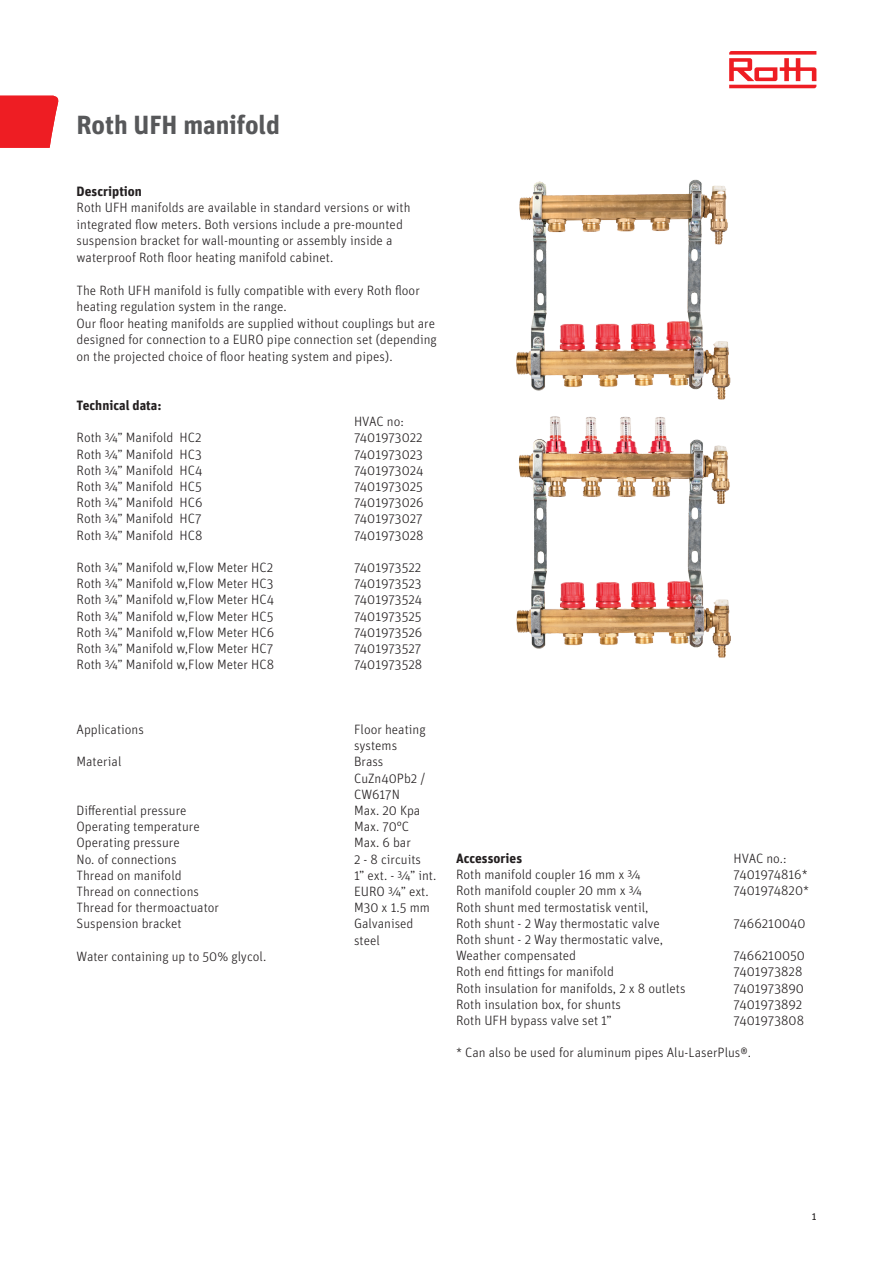
<style>
.page{position:relative;width:893px;height:1263px;background:#fff}
.page>*{position:absolute;margin:0;border:0;box-sizing:border-box;transform-origin:0 0}
.t1{font:700 26.25px "Unit OT";letter-spacing:-.005em;color:#57585a}
.t2{font:300 13.5px/16.2px "Unit OT";color:#231f20}
.t3{font:700 13.5px "Unit OT";color:#231f20}
.t4{font:10.5px "Unit OT";color:#231f20}
</style>
<div class="page">
<svg style="left:729px;top:51px;width:87px;height:37px"></svg>
<svg style="left:0;top:96px;width:59px;height:52px"></svg>
<img style="left:516px;top:416px;width:215px;height:242px">
<img style="left:516px;top:179px;width:215px;height:221px">
<p class="t1" style="left:77px;top:107px;width:205px">Roth UFH manifold</p>
<p class="t3" style="left:77px;top:182px;width:67px">Description</p>
<p class="t2" style="left:77px;top:199px;width:336px">Roth UFH manifolds are available in standard versions or with integrated flow meters. Both versions include a pre-mounted</p>
<p class="t2" style="left:77px;top:232px;width:317px">suspension bracket for wall-mounting or assembly inside a</p>
<p class="t2" style="left:77px;top:249px;width:258px">waterproof Roth floor heating manifold cabinet.</p>
<p class="t2" style="left:77px;top:282px;width:345px">The Roth UFH manifold is fully compatible with every Roth floor heating regulation system in the range.</p>
<p class="t2" style="left:77px;top:315px;width:362px">Our floor heating manifolds are supplied without couplings but are designed for connection to a EURO pipe connection set (depending on the projected choice of floor heating system and pipes).</p>
<p class="t3" style="left:77px;top:396px;width:87px">Technical data:</p>
<p class="t2" style="left:354px;top:413px;width:51px">HVAC no:</p>
<p class="t2" style="left:77px;top:430px;width:126px">Roth ¾” Manifold HC2</p>
<p class="t2" style="left:354px;top:430px;width:70px">7401973022</p>
<p class="t2" style="left:77px;top:446px;width:127px">Roth ¾” Manifold HC3</p>
<p class="t2" style="left:354px;top:446px;width:70px">7401973023</p>
<p class="t2" style="left:77px;top:462px;width:127px">Roth ¾” Manifold HC4</p>
<p class="t2" style="left:354px;top:462px;width:71px">7401973024</p>
<p class="t2" style="left:77px;top:478px;width:127px">Roth ¾” Manifold HC5</p>
<p class="t2" style="left:354px;top:478px;width:70px">7401973025</p>
<p class="t2" style="left:77px;top:494px;width:128px">Roth ¾” Manifold HC6</p>
<p class="t2" style="left:354px;top:494px;width:71px">7401973026</p>
<p class="t2" style="left:77px;top:511px;width:127px">Roth ¾” Manifold HC7</p>
<p class="t2" style="left:354px;top:511px;width:70px">7401973027</p>
<p class="t2" style="left:77px;top:527px;width:127px">Roth ¾” Manifold HC8</p>
<p class="t2" style="left:354px;top:527px;width:71px">7401973028</p>
<p class="t2" style="left:77px;top:559px;width:198px">Roth ¾” Manifold w,Flow Meter HC2</p>
<p class="t2" style="left:354px;top:559px;width:69px">7401973522</p>
<p class="t2" style="left:77px;top:575px;width:198px">Roth ¾” Manifold w,Flow Meter HC3</p>
<p class="t2" style="left:354px;top:575px;width:69px">7401973523</p>
<p class="t2" style="left:77px;top:592px;width:199px">Roth ¾” Manifold w,Flow Meter HC4</p>
<p class="t2" style="left:354px;top:592px;width:70px">7401973524</p>
<p class="t2" style="left:77px;top:608px;width:198px">Roth ¾” Manifold w,Flow Meter HC5</p>
<p class="t2" style="left:354px;top:608px;width:69px">7401973525</p>
<p class="t2" style="left:77px;top:624px;width:199px">Roth ¾” Manifold w,Flow Meter HC6</p>
<p class="t2" style="left:354px;top:624px;width:70px">7401973526</p>
<p class="t2" style="left:77px;top:640px;width:198px">Roth ¾” Manifold w,Flow Meter HC7</p>
<p class="t2" style="left:354px;top:640px;width:69px">7401973527</p>
<p class="t2" style="left:77px;top:656px;width:199px">Roth ¾” Manifold w,Flow Meter HC8</p>
<p class="t2" style="left:354px;top:656px;width:70px">7401973528</p>
<p class="t2" style="left:77px;top:721px;width:69px">Applications</p>
<p class="t2" style="left:354px;top:721px;width:73px">Floor heating systems</p>
<p class="t2" style="left:77px;top:754px;width:46px">Material</p>
<p class="t2" style="left:354px;top:754px;width:73px">Brass<br>CuZn40Pb2 /<br>CW617N</p>
<p class="t2" style="left:77px;top:802px;width:112px">Differential pressure</p>
<p class="t2" style="left:354px;top:802px;width:68px">Max. 20 Kpa</p>
<p class="t2" style="left:77px;top:818px;width:125px">Operating temperature</p>
<p class="t2" style="left:354px;top:818px;width:56px">Max. 70°C</p>
<p class="t2" style="left:77px;top:835px;width:105px">Operating pressure</p>
<p class="t2" style="left:354px;top:835px;width:58px">Max. 6 bar</p>
<p class="t2" style="left:77px;top:851px;width:102px">No. of connections</p>
<p class="t2" style="left:354px;top:851px;width:69px">2 - 8 circuits</p>
<p class="t2" style="left:77px;top:867px;width:107px">Thread on manifold</p>
<p class="t2" style="left:354px;top:867px;width:84px">1” ext. - ¾” int.</p>
<p class="t2" style="left:77px;top:883px;width:124px">Thread on connections</p>
<p class="t2" style="left:354px;top:883px;width:76px">EURO ¾” ext.</p>
<p class="t2" style="left:77px;top:899px;width:144px">Thread for thermoactuator</p>
<p class="t2" style="left:354px;top:899px;width:77px">M30 x 1.5 mm</p>
<p class="t2" style="left:77px;top:916px;width:107px">Suspension bracket</p>
<p class="t2" style="left:354px;top:916px;width:61px">Galvanised steel</p>
<p class="t2" style="left:77px;top:948px;width:191px">Water containing up to 50% glycol.</p>
<p class="t3" style="left:456px;top:849px;width:68px">Accessories</p>
<p class="t2" style="left:734px;top:850px;width:54px">HVAC no.:</p>
<p class="t2" style="left:456px;top:866px;width:186px">Roth manifold coupler 16 mm x ¾</p>
<p class="t2" style="left:734px;top:866px;width:76px">7401974816*</p>
<p class="t2" style="left:456px;top:883px;width:187px">Roth manifold coupler 20 mm x ¾</p>
<p class="t2" style="left:734px;top:883px;width:77px">7401974820*</p>
<p class="t2" style="left:456px;top:899px;width:205px">Roth shunt med termostatisk ventil,<br>Roth shunt - 2 Way thermostatic valve</p>
<p class="t2" style="left:734px;top:915px;width:74px">7466210040</p>
<p class="t2" style="left:456px;top:931px;width:209px">Roth shunt - 2 Way thermostatic valve,<br>Weather compensated</p>
<p class="t2" style="left:734px;top:947px;width:73px">7466210050</p>
<p class="t2" style="left:456px;top:964px;width:159px">Roth end fittings for manifold</p>
<p class="t2" style="left:734px;top:964px;width:70px">7401973828</p>
<p class="t2" style="left:456px;top:980px;width:231px">Roth insulation for manifolds, 2 x 8 outlets</p>
<p class="t2" style="left:734px;top:980px;width:72px">7401973890</p>
<p class="t2" style="left:456px;top:996px;width:167px">Roth insulation box, for shunts</p>
<p class="t2" style="left:734px;top:996px;width:70px">7401973892</p>
<p class="t2" style="left:456px;top:1012px;width:157px">Roth UFH bypass valve set 1”</p>
<p class="t2" style="left:734px;top:1012px;width:72px">7401973808</p>
<p class="t2" style="left:456px;top:1045px;width:296px">* Can also be used for aluminum pipes Alu-LaserPlus®.</p>
<p class="t4" style="left:812px;top:1210px;width:6px">1</p>
</div>
